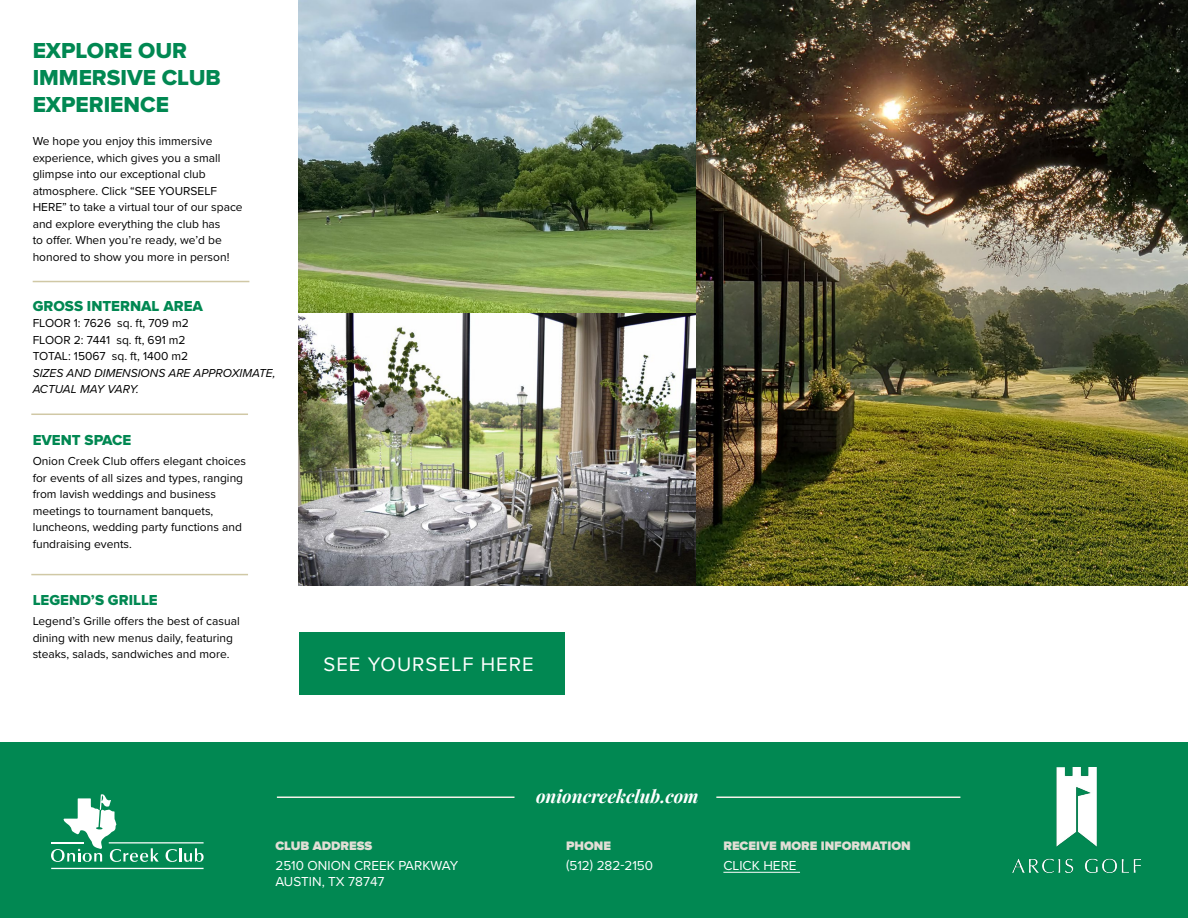
<style>
.page{position:relative;width:1188px;height:918px;background:#fff}
.page>*{position:absolute;margin:0;border:0;box-sizing:border-box;transform-origin:0 0}
.t1{font:22.5px/27px "Proxima Nova Extrabld";color:#018852}
.t2{font:20.25px "Proxima Nova";letter-spacing:.05em;color:#fff}
.t3{font:italic 18px "Playfair Display";color:#fff}
.t4{font:15px "Proxima Nova Extrabld";color:#018852}
.t5{font:13.5px/16.2px "Proxima Nova";color:#fff}
.t6{font:900 12.75px "Proxima Nova";color:#e1ded5}
.t7{font:12px/16.5px "Proxima Nova";color:#000}
.t8{font:italic 12px/16.5px "Proxima Nova";color:#000}
</style>
<div class="page">
<div style="left:0;top:742px;width:1188px;height:176px;background:#018852"></div>
<img style="left:1012px;top:768px;width:128px;height:105px">
<svg style="left:51px;top:794px;width:153px;height:75px"></svg>
<hr style="left:277px;top:796px;width:237px;height:2px;background:#f5f1e9">
<hr style="left:716px;top:796px;width:244px;height:2px;background:#f5f1e9">
<hr style="left:723px;top:872px;width:77px;height:1px;background:#fff">
<img style="left:298px;top:0;width:890px;height:585px">
<hr style="left:31px;top:414px;width:217px;height:1px;background:#d0c8a5">
<hr style="left:31px;top:574px;width:217px;height:1px;background:#d0c8a5">
<hr style="left:33px;top:281px;width:216px;height:1px;background:#d0c8a5">
<div style="left:299px;top:633px;width:266px;height:62px;background:#018852"></div>
<h1 class="t1" style="left:33px;top:38px;width:190px">EXPLORE OUR<br>IMMERSIVE CLUB<br>EXPERIENCE</h1>
<p class="t7" style="left:33px;top:133px;width:212px">We hope you enjoy this immersive experience, which gives you a small glimpse into our exceptional club atmosphere. Click “SEE YOURSELF HERE” to take a virtual tour of our space and explore everything the club has<br>to offer. When you’re ready, we’d be honored to show you more in person!</p>
<p class="t4" style="left:33px;top:297px;width:172px">GROSS INTERNAL AREA</p>
<p class="t7" style="left:33px;top:315px;width:158px">FLOOR 1: 7626 sq. ft, 709 m2<br>FLOOR 2: 7441 sq. ft, 691 m2<br>TOTAL: 15067 sq. ft, 1400 m2</p>
<p class="t8" style="left:33px;top:364px;width:244px">SIZES AND DIMENSIONS ARE APPROXIMATE,<br>ACTUAL MAY VARY.</p>
<p class="t4" style="left:33px;top:431px;width:100px">EVENT SPACE</p>
<p class="t7" style="left:33px;top:452px;width:215px">Onion Creek Club offers elegant choices for events of all sizes and types, ranging from lavish weddings and business meetings to tournament banquets, luncheons, wedding party functions and fundraising events.</p>
<p class="t4" style="left:33px;top:591px;width:127px">LEGEND’S GRILLE</p>
<p class="t7" style="left:33px;top:613px;width:209px">Legend’s Grille offers the best of casual dining with new menus daily, featuring steaks, salads, sandwiches and more.</p>
<h2 class="t2" style="left:324px;top:649px;width:212px">SEE YOURSELF HERE</h2>
<p class="t6" style="left:275px;top:838px;width:99px">CLUB ADDRESS</p>
<p class="t5" style="left:275px;top:857px;width:184px">2510 ONION CREEK PARKWAY<br>AUSTIN, TX 78747</p>
<h3 class="t3" style="left:536px;top:782px;width:164px">onioncreekclub.com</h3>
<p class="t6" style="left:566px;top:838px;width:46px">PHONE</p>
<p class="t5" style="left:566px;top:857px;width:89px">(512) 282-2150</p>
<p class="t6" style="left:723px;top:838px;width:189px">RECEIVE MORE INFORMATION</p>
<p class="t5" style="left:723px;top:857px;width:75px">CLICK HERE</p>
</div>
